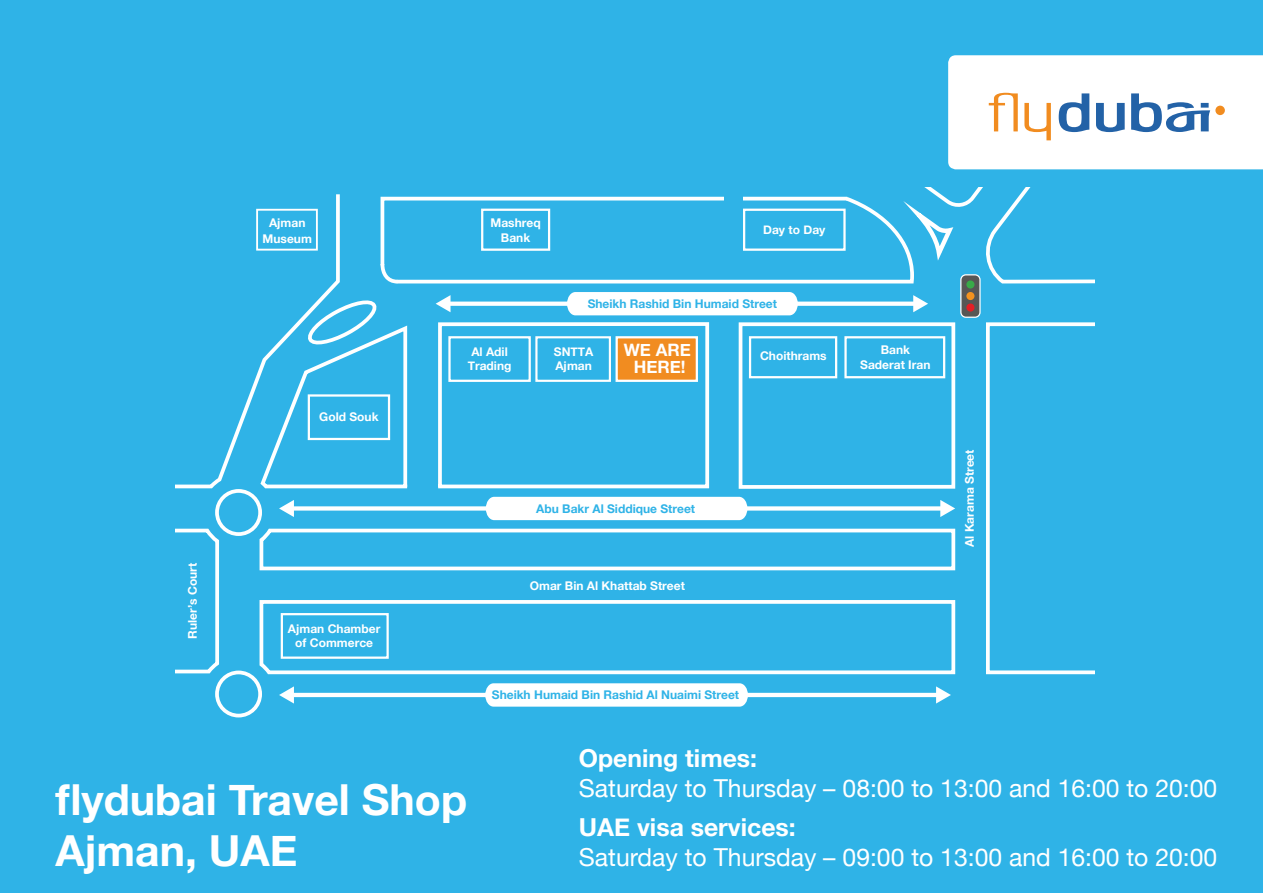
<style>
.page{position:relative;width:1263px;height:893px;background:#2fb3e7}
.page>*{position:absolute;margin:0;border:0;box-sizing:border-box;transform-origin:0 0}
.t1{font:700 42.75px/51px "Helvetica Neue";color:#fff}
.t2{font:24.75px "Helvetica Neue";color:#fff}
.t3{font:700 24.75px "Helvetica Neue";color:#fff}
.t4{font:700 17.1px/16.5px "Helvetica Neue";color:#fff;text-align:center}
.t5{font:700 12px/14.4px "Helvetica Neue";color:#fff;text-align:center}
.t6{font:700 12px "Helvetica Neue";color:#2fb3e7}
</style>
<div class="page">
<svg style="left:450px;top:302px;width:463px;height:4px"></svg>
<div style="left:844px;top:336px;width:101px;height:42px;border:2px solid #fff"></div>
<div style="left:749px;top:336px;width:88px;height:42px;border:2px solid #fff"></div>
<div style="left:215px;top:671px;width:47px;height:46px;border:4px solid #fff;border-radius:50%"></div>
<div style="left:215px;top:489px;width:47px;height:47px;border:4px solid #fff;border-radius:50%"></div>
<div style="left:567px;top:292px;width:231px;height:23px;background:#fff"></div>
<div style="left:286px;top:506px;width:656px;height:5px;background:#fff"></div>
<div style="left:486px;top:497px;width:261px;height:23px;background:#fff"></div>
<svg style="left:259px;top:528px;width:697px;height:43px"></svg>
<svg style="left:175px;top:194px;width:165px;height:296px"></svg>
<svg style="left:438px;top:322px;width:272px;height:167px"></svg>
<svg style="left:258px;top:297px;width:150px;height:193px"></svg>
<svg style="left:175px;top:527px;width:46px;height:147px"></svg>
<div style="left:739px;top:322px;width:216px;height:167px;border:4px solid #fff"></div>
<svg style="left:259px;top:600px;width:697px;height:75px"></svg>
<svg style="left:986px;top:322px;width:109px;height:353px"></svg>
<svg style="left:940px;top:500px;width:15px;height:17px"></svg>
<svg style="left:913px;top:295px;width:15px;height:17px"></svg>
<svg style="left:279px;top:500px;width:15px;height:17px"></svg>
<svg style="left:436px;top:295px;width:14px;height:17px"></svg>
<svg style="left:260px;top:683px;width:691px;height:24px"></svg>
<svg style="left:851px;top:198px;width:36px;height:86px"></svg>
<svg style="left:887px;top:55px;width:376px;height:229px"></svg>
<div style="left:961px;top:275px;width:19px;height:42px;background:#575756;border-radius:5px"></div>
<div style="left:960px;top:274px;width:21px;height:44px;border:1px solid #fff;border-radius:5px"></div>
<div style="left:966px;top:292px;width:8px;height:8px;background:#f3921f;border-radius:50%"></div>
<div style="left:966px;top:303px;width:8px;height:9px;background:#e41e25;border-radius:50%"></div>
<div style="left:966px;top:280px;width:8px;height:9px;background:#39ab49;border-radius:50%"></div>
<svg style="left:380px;top:196px;width:471px;height:88px"></svg>
<div style="left:852px;top:172px;width:219px;height:15px;background:#2fb3e7"></div>
<div style="left:1096px;top:235px;width:30px;height:456px;background:#2fb3e7"></div>
<p class="t5" style="left:263px;top:215px;width:51px;line-height:15.8px">Ajman<br>Museum</p>
<p class="t5" style="left:763px;top:222px;width:64px">Day to Day</p>
<p class="t5" style="left:490px;top:215px;width:52px">Mashreq<br>Bank</p>
<p class="t5" style="left:185px;top:639px;width:77px;rotate:-90deg">Ruler’s Court</p>
<p class="t5" style="left:319px;top:409px;width:61px">Gold Souk</p>
<p class="t5" style="left:288px;top:621px;width:94px">Ajman Chamber of Commerce</p>
<p class="t5" style="left:468px;top:344px;width:45px">Al Adil<br>Trading</p>
<p class="t6" style="left:588px;top:296px;width:191px">Sheikh Rashid Bin Humaid Street</p>
<p class="t5" style="left:554px;top:344px;width:41px;text-align:left">SNTTA<br>Ajman</p>
<h3 class="t4" style="left:624px;top:342px;width:69px">WE ARE<br>HERE!</h3>
<p class="t5" style="left:860px;top:342px;width:72px">Bank<br>Saderat Iran</p>
<p class="t5" style="left:760px;top:348px;width:68px">Choithrams</p>
<p class="t6" style="left:536px;top:501px;width:160px">Abu Bakr Al Siddique Street</p>
<p class="t5" style="left:530px;top:578px;width:157px">Omar Bin Al Khattab Street</p>
<p class="t5" style="left:962px;top:547px;width:99px;rotate:-90deg">Al Karama Street</p>
<p class="t6" style="left:492px;top:688px;width:249px">Sheikh Humaid Bin Rashid Al Nuaimi Street</p>
<h1 class="t1" style="left:55px;top:773px;width:413px">flydubai Travel Shop<br>Ajman, UAE</h1>
<h2 class="t3" style="left:579px;top:743px;width:180px">Opening times:</h2>
<h2 class="t2" style="left:579px;top:774px;width:640px">Saturday to Thursday – 08:00 to 13:00 and 16:00 to 20:00</h2>
<h2 class="t3" style="left:579px;top:812px;width:218px">UAE visa services:</h2>
<h2 class="t2" style="left:579px;top:842px;width:640px">Saturday to Thursday – 09:00 to 13:00 and 16:00 to 20:00</h2>
</div>
